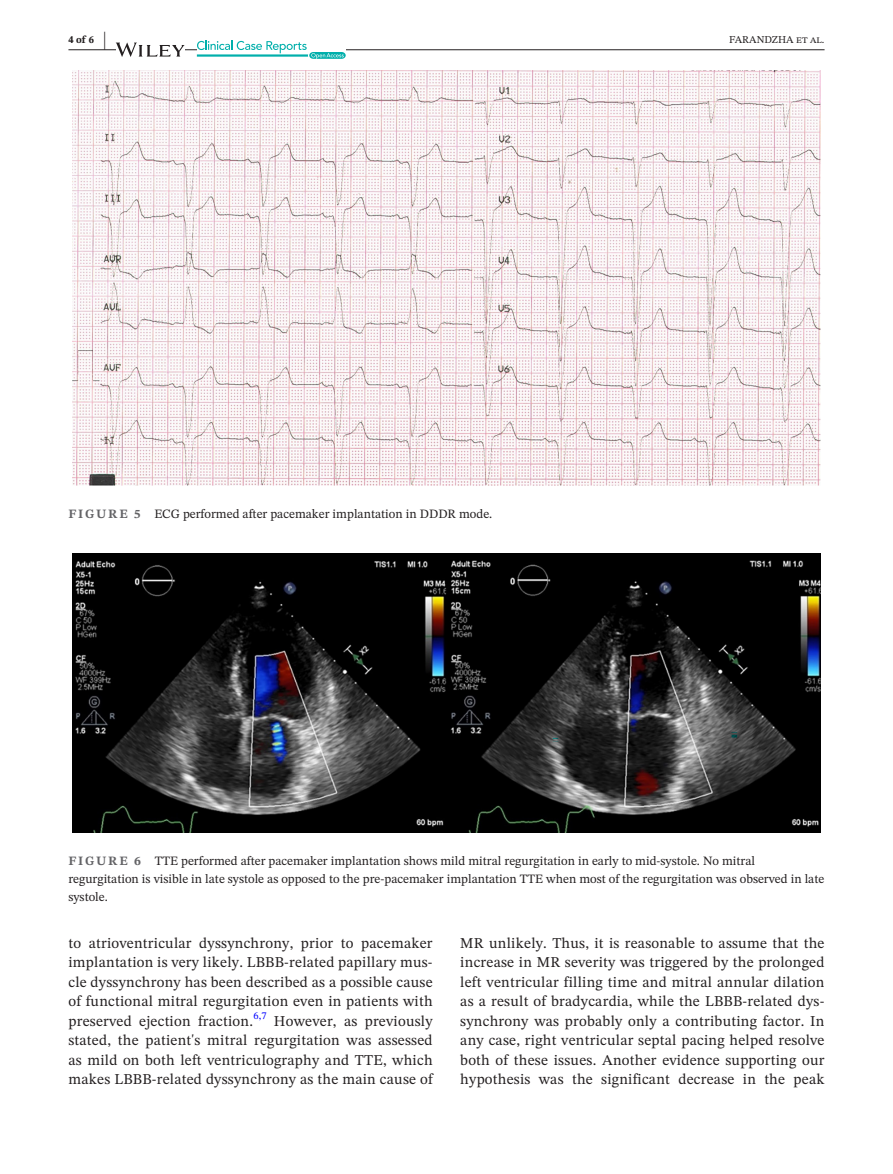
<style>
.page{position:relative;width:893px;height:1174px;background:#fff}
.page>*{position:absolute;margin:0;border:0;box-sizing:border-box;transform-origin:0 0}
.t1{font:15px/19.5px "STIX Two Text";letter-spacing:.015em;color:#231f20;text-align:justify}
.t2{font:12.75px/18px "STIX Two Text";color:#231f20}
.t3{font:10.5px "STIX Two Text";color:#231f20}
.t4{font:700 10.5px "STIX Two Text";color:#231f20}
.t5{font:10.5px "STIX Two Text";color:#00f}
.s1{font-size:21px}
.s2{font-weight:700;color:#636366}
</style>
<div class="page">
<hr style="left:68px;top:49px;width:756px;height:1px;background:#231f20">
<svg style="left:116px;top:43px;width:69px;height:14px"></svg>
<svg style="left:197px;top:41px;width:149px;height:18px"></svg>
<img style="left:72px;top:70px;width:749px;height:415px">
<img style="left:72px;top:553px;width:749px;height:280px">
<p class="t4" style="left:68px;top:32px;width:39px">4 of 6 <span class="s1">|</span></p>
<p class="t3" style="left:729px;top:32px;width:97px">FARANDZHA et al.</p>
<p class="t2" style="left:68px;top:504px;width:425px"><span class="s2">FIGURE 5</span> ECG performed after pacemaker implantation in DDDR mode.</p>
<p class="t2" style="left:68px;top:852px;width:757px"><span class="s2">FIGURE 6</span> TTE performed after pacemaker implantation shows mild mitral regurgitation in early to mid-systole. No mitral regurgitation is visible in late systole as opposed to the pre-pacemaker implantation TTE when most of the regurgitation was observed in late systole.</p>
<p class="t1" style="left:68px;top:933px;width:366px">to atrioventricular dyssynchrony, prior to pacemaker implantation is very likely. LBBB-related papillary mus&shy;cle dyssynchrony has been described as a possible cause of functional mitral regurgitation even in patients with preserved ejection fraction.</p>
<p class="t5" style="left:253px;top:1008px;width:15px">6,7</p>
<p class="t1" style="left:68px;top:1011px;width:366px;text-indent:205px">However, as previously stated, the patient's mitral regurgitation was assessed as mild on both left ventriculography and TTE, which makes LBBB-related dyssynchrony as the main cause of</p>
<p class="t1" style="left:460px;top:933px;width:366px">MR unlikely. Thus, it is reasonable to assume that the increase in MR severity was triggered by the prolonged left ventricular filling time and mitral annular dilation as a result of bradycardia, while the LBBB-related dys&shy;synchrony was probably only a contributing factor. In any case, right ventricular septal pacing helped resolve both of these issues. Another evidence supporting our hypothesis was the significant decrease in the peak</p>
</div>
